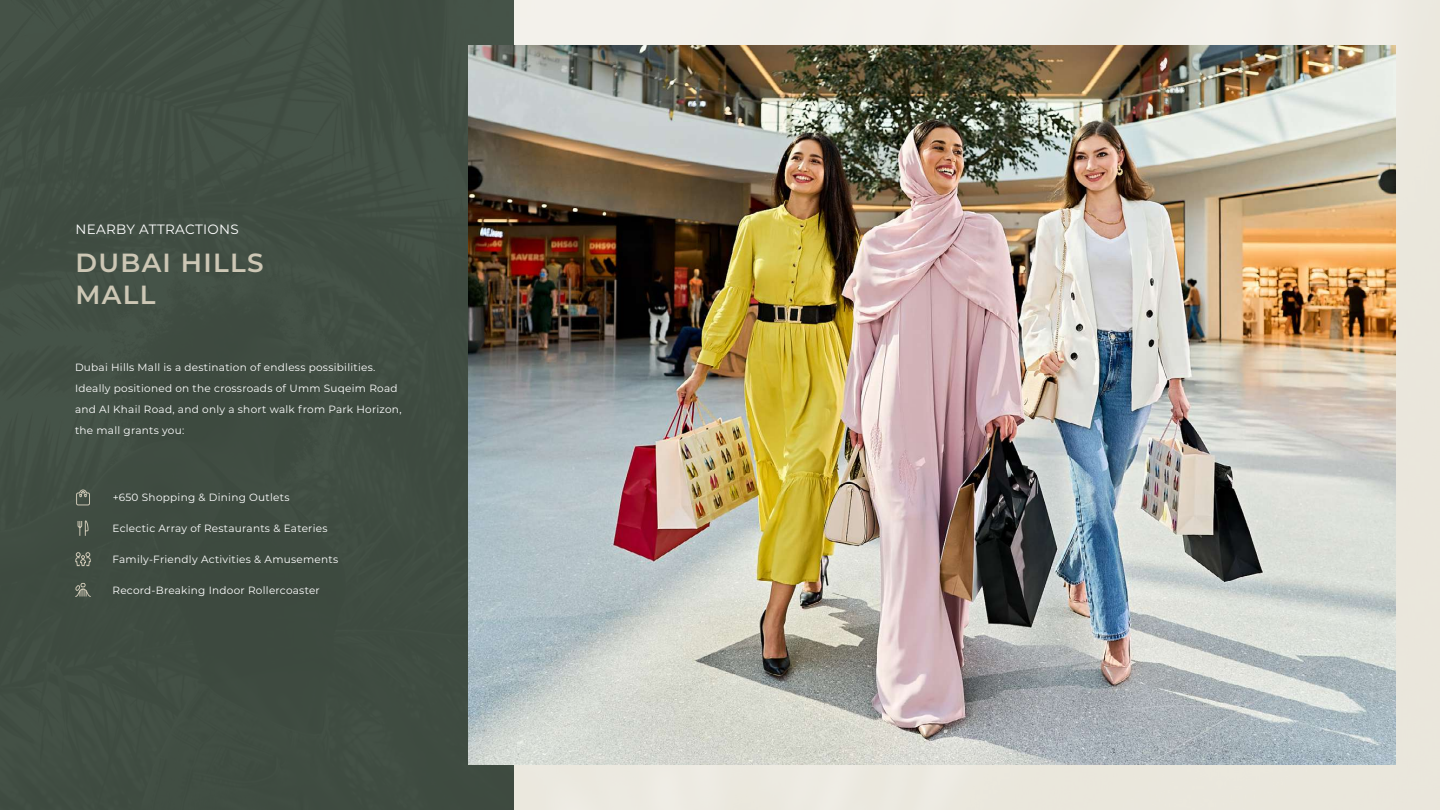
<style>
.page{position:relative;width:1440px;height:810px;background:#fff}
.page>*{position:absolute;margin:0;border:0;box-sizing:border-box;transform-origin:0 0}
.t1{font:600 26.25px/31.5px "Montserrat";letter-spacing:.05em;color:#cdc7b5}
.t2{font:13.5px "Montserrat";letter-spacing:.025em;color:#fff}
.t3{font:10.5px/21px "Montserrat";letter-spacing:.025em;color:#fff}
</style>
<div class="page">
<img style="left:513px;top:0;width:927px;height:810px">
<div style="left:0;top:0;width:513px;height:810px;background:#404c42"></div>
<img style="left:468px;top:45px;width:927px;height:720px">
<svg style="left:76px;top:490px;width:14px;height:15px"></svg>
<svg style="left:75px;top:583px;width:16px;height:14px"></svg>
<svg style="left:78px;top:520px;width:10px;height:16px"></svg>
<svg style="left:75px;top:552px;width:16px;height:14px"></svg>
<p class="t2" style="left:75px;top:220px;width:165px">NEARBY ATTRACTIONS</p>
<h1 class="t1" style="left:75px;top:246px;width:190px">DUBAI HILLS<br>MALL</h1>
<p class="t3" style="left:75px;top:356px;width:328px">Dubai Hills Mall is a destination of endless possibilities.<br>Ideally positioned on the crossroads of Umm Suqeim Road and Al Khail Road, and only a short walk from Park Horizon, the mall grants you:</p>
<p class="t3" style="left:113px;top:487px;width:178px">+650 Shopping &amp; Dining Outlets</p>
<p class="t3" style="left:112px;top:518px;width:216px">Eclectic Array of Restaurants &amp; Eateries</p>
<p class="t3" style="left:112px;top:548px;width:227px">Family-Friendly Activities &amp; Amusements</p>
<p class="t3" style="left:112px;top:579px;width:209px">Record-Breaking Indoor Rollercoaster</p>
</div>
